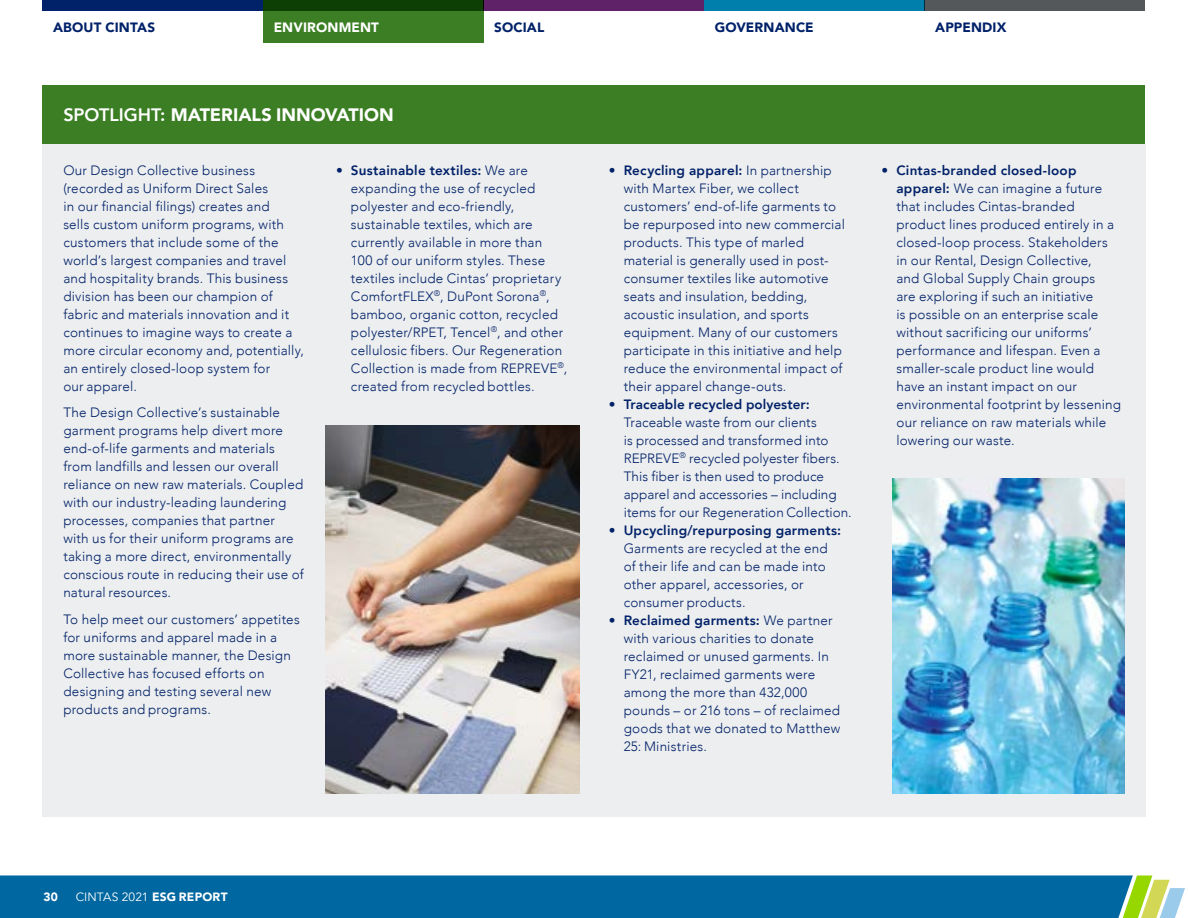
<style>
.page{position:relative;width:1188px;height:918px;background:#fff}
.page>*{position:absolute;margin:0;border:0;box-sizing:border-box;transform-origin:0 0}
.t1{font:900 18px "Avenir";color:#fff}
.t2{font:300 13.5px/18px "Avenir";letter-spacing:.015em;color:#012169}
.t3{font:900 13.5px "Avenir";letter-spacing:.01em;color:#012169}
.t4{font:900 13.5px "Avenir";letter-spacing:.01em;color:#fff}
.t5{font:12px "Avenir";letter-spacing:.01em;color:#fff}
.t6{font:900 12px "Avenir";color:#fff}
.s1{font-weight:800}
.s2{font-weight:900}
</style>
<div class="page">
<div style="left:43px;top:85px;width:1102px;height:59px;background:#3b7e23"></div>
<div style="left:42px;top:144px;width:1104px;height:672px;background:#eceeef"></div>
<img style="left:892px;top:479px;width:232px;height:314px">
<img style="left:326px;top:425px;width:253px;height:368px">
<div style="left:0;top:875px;width:1123px;height:43px;background:#0067a0"></div>
<svg style="left:1123px;top:875px;width:62px;height:43px"></svg>
<div style="left:263px;top:0;width:221px;height:43px;background:#3b7e23"></div>
<div style="left:263px;top:0;width:221px;height:11px;background:#0d3e04"></div>
<div style="left:484px;top:0;width:220px;height:11px;background:#5f2167"></div>
<div style="left:704px;top:0;width:221px;height:11px;background:#007fad"></div>
<div style="left:925px;top:0;width:220px;height:11px;background:#54585a"></div>
<div style="left:43px;top:0;width:220px;height:11px;background:#012169"></div>
<p class="t3" style="left:53px;top:16px;width:103px">ABOUT CINTAS</p>
<p class="t4" style="left:274px;top:16px;width:107px">ENVIRONMENT</p>
<p class="t3" style="left:494px;top:16px;width:52px">SOCIAL</p>
<p class="t3" style="left:715px;top:16px;width:101px">GOVERNANCE</p>
<p class="t3" style="left:935px;top:16px;width:73px">APPENDIX</p>
<h1 class="t1" style="left:63px;top:99px;width:332px"><span class="s1">SPOTLIGHT:</span> MATERIALS INNOVATION</h1>
<p class="t2" style="left:63px;top:161px;width:242px">Our Design Collective business (recorded as Uniform Direct Sales<br>in our financial filings) creates and<br>sells custom uniform programs, with customers that include some of the world’s largest companies and travel and hospitality brands. This business division has been our champion of fabric and materials innovation and it continues to imagine ways to create a more circular economy and, potentially, an entirely closed-loop system for<br>our apparel.</p>
<p class="t2" style="left:63px;top:404px;width:242px">The Design Collective’s sustainable garment programs help divert more end-of-life garments and materials from landfills and lessen our overall reliance on new raw materials. Coupled with our industry-leading laundering processes, companies that partner<br>with us for their uniform programs are taking a more direct, environmentally conscious route in reducing their use of natural resources.</p>
<p class="t2" style="left:63px;top:610px;width:238px">To help meet our customers’ appetites for uniforms and apparel made in a more sustainable manner, the Design Collective has focused efforts on designing and testing several new products and programs.</p>
<p class="t2" style="left:351px;top:161px;width:218px;text-indent:-15px">• <span class="s1">Sustainable textiles:</span> We are expanding the use of recycled polyester and eco-friendly, sustainable textiles, which are currently available in more than<br>100 of our uniform styles. These textiles include Cintas’ proprietary ComfortFLEX<sup>®</sup>, DuPont Sorona<sup>®</sup>, bamboo, organic cotton, recycled polyester/RPET, Tencel<sup>®</sup>, and other cellulosic fibers. Our Regeneration Collection is made from REPREVE<sup>®</sup>, created from recycled bottles.</p>
<p class="t2" style="left:624px;top:161px;width:223px;text-indent:-15px">• <span class="s1">Recycling apparel:</span> In partnership with Martex Fiber, we collect customers’ end-of-life garments to be repurposed into new commercial products. This type of marled material is generally used in post&shy;consumer textiles like automotive seats and insulation, bedding, acoustic insulation, and sports equipment. Many of our customers participate in this initiative and help reduce the environmental impact of their apparel change-outs.</p>
<p class="t2" style="left:624px;top:395px;width:230px;text-indent:-15px">• <span class="s1">Traceable recycled polyester:<br></span>Traceable waste from our clients<br>is processed and transformed into REPREVE<sup>®</sup> recycled polyester fibers.<br>This fiber is then used to produce apparel and accessories – including items for our Regeneration Collection.</p>
<p class="t2" style="left:624px;top:521px;width:219px;text-indent:-15px">• <span class="s1">Upcycling/repurposing garments:<br></span>Garments are recycled at the end of their life and can be made into other apparel, accessories, or consumer products.</p>
<p class="t2" style="left:624px;top:611px;width:218px;text-indent:-15px">• <span class="s1">Reclaimed garments:</span> We partner with various charities to donate reclaimed or unused garments. In<br>FY21, reclaimed garments were among the more than 432,000 pounds – or 216 tons – of reclaimed goods that we donated to Matthew<br>25: Ministries.</p>
<p class="t2" style="left:896px;top:161px;width:226px;text-indent:-15px">• <span class="s1">Cintas-branded closed-loop apparel:</span> We can imagine a future that includes Cintas-branded product lines produced entirely in a closed-loop process. Stakeholders in our Rental, Design Collective,<br>and Global Supply Chain groups<br>are exploring if such an initiative<br>is possible on an enterprise scale without sacrificing our uniforms’ performance and lifespan. Even a smaller-scale product line would have an instant impact on our environmental footprint by lessening our reliance on raw materials while lowering our waste.</p>
<p class="t6" style="left:43px;top:886px;width:16px">30</p>
<p class="t5" style="left:76px;top:889px;width:153px">CINTAS 2021 <span class="s2">ESG REPORT</span></p>
</div>
